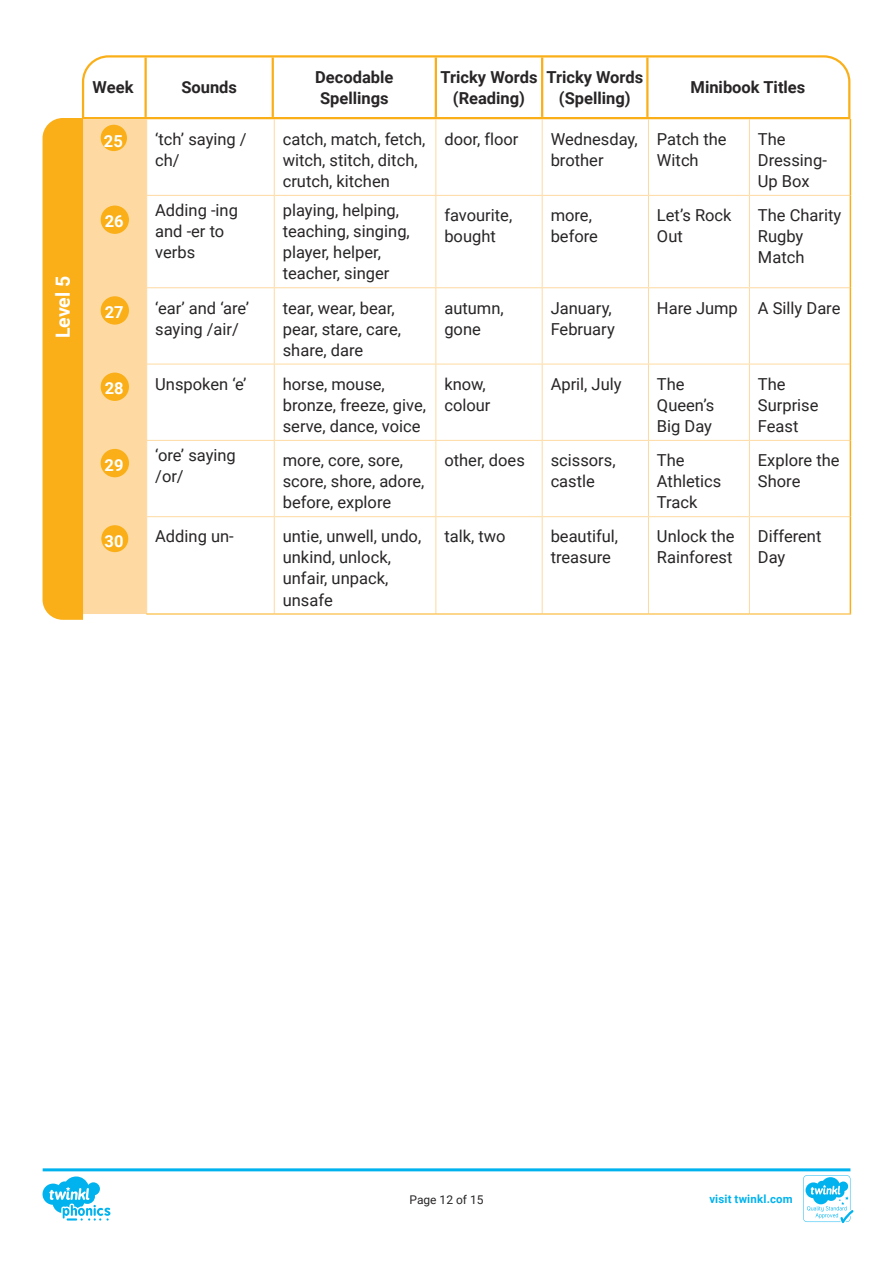
<style>
.page{position:relative;width:893px;height:1263px;background:#fff}
.page>*{position:absolute;margin:0;border:0;box-sizing:border-box;transform-origin:0 0}
.t1{font:700 19.5px "Roboto";letter-spacing:-.005em;color:#fff}
.Adult_Body_Copy{font:16.5px/21px "Roboto";color:#282526}
.t2{font:700 16.5px/21px "Roboto";color:#282526;text-align:center}
.Adult_Body_Copy-2{font:700 16.5px "Roboto";color:#fff}
.t3{font:12px "Roboto";color:#282526}
.t4{font:700 11.4px "Roboto";letter-spacing:.02em;color:#00b3ef}
</style>
<div class="page">
<svg style="left:43px;top:1168px;width:810px;height:55px"></svg>
<svg style="left:81px;top:55px;width:771px;height:65px"></svg>
<hr style="left:274px;top:119px;width:1px;height:76px;background:#fedaa2">
<hr style="left:435px;top:119px;width:1px;height:76px;background:#fedaa2">
<hr style="left:542px;top:119px;width:1px;height:76px;background:#fedaa2">
<hr style="left:648px;top:119px;width:1px;height:76px;background:#fedaa2">
<hr style="left:749px;top:119px;width:1px;height:76px;background:#fedaa2">
<hr style="left:274px;top:196px;width:1px;height:91px;background:#fedaa2">
<hr style="left:274px;top:288px;width:1px;height:76px;background:#fedaa2">
<hr style="left:435px;top:196px;width:1px;height:91px;background:#fedaa2">
<hr style="left:435px;top:288px;width:1px;height:76px;background:#fedaa2">
<hr style="left:542px;top:196px;width:1px;height:91px;background:#fedaa2">
<hr style="left:542px;top:288px;width:1px;height:76px;background:#fedaa2">
<hr style="left:648px;top:196px;width:1px;height:91px;background:#fedaa2">
<hr style="left:648px;top:288px;width:1px;height:76px;background:#fedaa2">
<hr style="left:749px;top:196px;width:1px;height:91px;background:#fedaa2">
<hr style="left:749px;top:288px;width:1px;height:76px;background:#fedaa2">
<hr style="left:274px;top:364px;width:1px;height:76px;background:#fedaa2">
<hr style="left:435px;top:364px;width:1px;height:76px;background:#fedaa2">
<hr style="left:542px;top:364px;width:1px;height:76px;background:#fedaa2">
<hr style="left:648px;top:364px;width:1px;height:76px;background:#fedaa2">
<hr style="left:749px;top:364px;width:1px;height:76px;background:#fedaa2">
<hr style="left:274px;top:441px;width:1px;height:75px;background:#fedaa2">
<hr style="left:435px;top:441px;width:1px;height:75px;background:#fedaa2">
<hr style="left:542px;top:441px;width:1px;height:75px;background:#fedaa2">
<hr style="left:648px;top:441px;width:1px;height:75px;background:#fedaa2">
<hr style="left:749px;top:441px;width:1px;height:75px;background:#fedaa2">
<hr style="left:274px;top:517px;width:1px;height:97px;background:#fedaa2">
<hr style="left:435px;top:517px;width:1px;height:97px;background:#fedaa2">
<hr style="left:542px;top:517px;width:1px;height:97px;background:#fedaa2">
<hr style="left:648px;top:517px;width:1px;height:97px;background:#fedaa2">
<hr style="left:749px;top:517px;width:1px;height:97px;background:#fedaa2">
<hr style="left:146px;top:195px;width:128px;height:1px;background:#fedaa2">
<hr style="left:146px;top:287px;width:128px;height:1px;background:#fedaa2">
<hr style="left:274px;top:195px;width:162px;height:1px;background:#fedaa2">
<hr style="left:274px;top:287px;width:162px;height:1px;background:#fedaa2">
<hr style="left:436px;top:195px;width:106px;height:1px;background:#fedaa2">
<hr style="left:436px;top:287px;width:106px;height:1px;background:#fedaa2">
<hr style="left:542px;top:195px;width:106px;height:1px;background:#fedaa2">
<hr style="left:542px;top:287px;width:106px;height:1px;background:#fedaa2">
<hr style="left:648px;top:195px;width:101px;height:1px;background:#fedaa2">
<hr style="left:648px;top:287px;width:101px;height:1px;background:#fedaa2">
<hr style="left:749px;top:195px;width:101px;height:1px;background:#fedaa2">
<hr style="left:749px;top:287px;width:101px;height:1px;background:#fedaa2">
<hr style="left:146px;top:364px;width:128px;height:1px;background:#fedaa2">
<hr style="left:274px;top:364px;width:162px;height:1px;background:#fedaa2">
<hr style="left:436px;top:364px;width:106px;height:1px;background:#fedaa2">
<hr style="left:542px;top:364px;width:106px;height:1px;background:#fedaa2">
<hr style="left:648px;top:364px;width:101px;height:1px;background:#fedaa2">
<hr style="left:749px;top:364px;width:101px;height:1px;background:#fedaa2">
<hr style="left:146px;top:440px;width:128px;height:1px;background:#fedaa2">
<hr style="left:274px;top:440px;width:162px;height:1px;background:#fedaa2">
<hr style="left:436px;top:440px;width:106px;height:1px;background:#fedaa2">
<hr style="left:542px;top:440px;width:106px;height:1px;background:#fedaa2">
<hr style="left:648px;top:440px;width:101px;height:1px;background:#fedaa2">
<hr style="left:749px;top:440px;width:101px;height:1px;background:#fedaa2">
<hr style="left:146px;top:516px;width:128px;height:1px;background:#fedaa2">
<hr style="left:274px;top:516px;width:162px;height:1px;background:#fedaa2">
<hr style="left:436px;top:516px;width:106px;height:1px;background:#fedaa2">
<hr style="left:542px;top:516px;width:106px;height:1px;background:#fedaa2">
<hr style="left:648px;top:516px;width:101px;height:1px;background:#fedaa2">
<hr style="left:749px;top:516px;width:101px;height:1px;background:#fedaa2">
<hr style="left:850px;top:119px;width:1px;height:76px;background:#faaf18">
<hr style="left:850px;top:195px;width:1px;height:93px;background:#faaf18">
<hr style="left:850px;top:288px;width:1px;height:76px;background:#faaf18">
<hr style="left:850px;top:364px;width:1px;height:76px;background:#faaf18">
<hr style="left:850px;top:440px;width:1px;height:77px;background:#faaf18">
<hr style="left:850px;top:517px;width:1px;height:97px;background:#faaf18">
<hr style="left:146px;top:614px;width:128px;height:1px;background:#faaf18">
<hr style="left:274px;top:614px;width:162px;height:1px;background:#faaf18">
<hr style="left:436px;top:614px;width:106px;height:1px;background:#faaf18">
<hr style="left:542px;top:614px;width:106px;height:1px;background:#faaf18">
<hr style="left:648px;top:614px;width:101px;height:1px;background:#faaf18">
<hr style="left:749px;top:614px;width:102px;height:1px;background:#faaf18">
<svg style="left:42px;top:117px;width:105px;height:503px;background:#fcc764"></svg>
<div style="left:101px;top:125px;width:26px;height:26px;background:#faaf18;border-radius:50%"></div>
<div style="left:101px;top:206px;width:28px;height:28px;background:#faaf18;border-radius:50%"></div>
<p class="t1" style="left:49px;top:338px;width:64px;rotate:-90deg">Level 5</p>
<p class="t2" style="left:93px;top:76px;width:42px">Week</p>
<p class="t2" style="left:181px;top:76px;width:57px">Sounds</p>
<p class="t2" style="left:315px;top:66px;width:80px;text-align:left">Decodable<br>Spellings</p>
<p class="t2" style="left:440px;top:66px;width:99px">Tricky Words (Reading)</p>
<p class="t2" style="left:546px;top:66px;width:98px">Tricky Words (Spelling)</p>
<p class="t2" style="left:691px;top:76px;width:116px">Minibook Titles</p>
<p class="Adult_Body_Copy" style="left:155px;top:128px;width:93px">‘tch’ saying / ch/</p>
<p class="Adult_Body_Copy" style="left:283px;top:128px;width:144px">catch, match, fetch, witch, stitch, ditch, crutch, kitchen</p>
<p class="Adult_Body_Copy" style="left:444px;top:128px;width:76px">door, floor</p>
<p class="Adult_Body_Copy" style="left:551px;top:128px;width:89px">Wednesday, brother</p>
<p class="Adult_Body_Copy" style="left:657px;top:128px;width:71px">Patch the<br>Witch</p>
<p class="Adult_Body_Copy" style="left:758px;top:128px;width:70px">The<br>Dressing-<br>Up Box</p>
<p class="Adult_Body_Copy" style="left:155px;top:199px;width:84px">Adding -ing and -er to verbs</p>
<p class="Adult_Body_Copy" style="left:283px;top:199px;width:129px">playing, helping, teaching, singing, player, helper, teacher, singer</p>
<p class="Adult_Body_Copy" style="left:444px;top:204px;width:69px">favourite, bought</p>
<p class="Adult_Body_Copy" style="left:551px;top:204px;width:49px">more, before</p>
<p class="Adult_Body_Copy" style="left:657px;top:204px;width:76px">Let’s Rock<br>Out</p>
<p class="Adult_Body_Copy" style="left:758px;top:204px;width:85px">The Charity<br>Rugby<br>Match</p>
<p class="Adult_Body_Copy-2" style="left:105px;top:301px;width:20px">27</p>
<p class="Adult_Body_Copy" style="left:155px;top:297px;width:95px">‘ear’ and ‘are’ saying /air/</p>
<p class="Adult_Body_Copy" style="left:283px;top:297px;width:120px">tear, wear, bear, pear, stare, care, share, dare</p>
<p class="Adult_Body_Copy" style="left:444px;top:297px;width:61px">autumn, gone</p>
<p class="Adult_Body_Copy" style="left:551px;top:297px;width:66px">January,<br>February</p>
<p class="Adult_Body_Copy" style="left:657px;top:297px;width:82px">Hare Jump</p>
<p class="Adult_Body_Copy" style="left:758px;top:297px;width:84px">A Silly Dare</p>
<p class="Adult_Body_Copy-2" style="left:105px;top:377px;width:20px">28</p>
<p class="Adult_Body_Copy" style="left:155px;top:373px;width:93px">Unspoken ‘e’</p>
<p class="Adult_Body_Copy" style="left:283px;top:373px;width:145px">horse, mouse, bronze, freeze, give, serve, dance, voice</p>
<p class="Adult_Body_Copy" style="left:444px;top:373px;width:48px">know, colour</p>
<p class="Adult_Body_Copy" style="left:551px;top:373px;width:72px">April, July</p>
<p class="Adult_Body_Copy" style="left:657px;top:373px;width:59px">The<br>Queen’s<br>Big Day</p>
<p class="Adult_Body_Copy" style="left:758px;top:373px;width:62px">The<br>Surprise<br>Feast</p>
<p class="Adult_Body_Copy-2" style="left:105px;top:453px;width:20px">29</p>
<p class="Adult_Body_Copy" style="left:155px;top:444px;width:82px">‘ore’ saying /or/</p>
<p class="Adult_Body_Copy" style="left:283px;top:449px;width:143px">more, core, sore, score, shore, adore, before, explore</p>
<p class="Adult_Body_Copy" style="left:444px;top:449px;width:82px">other, does</p>
<p class="Adult_Body_Copy" style="left:551px;top:449px;width:66px">scissors, castle</p>
<p class="Adult_Body_Copy" style="left:657px;top:449px;width:66px">The<br>Athletics<br>Track</p>
<p class="Adult_Body_Copy" style="left:758px;top:449px;width:83px">Explore the<br>Shore</p>
<p class="Adult_Body_Copy-2" style="left:105px;top:529px;width:20px">30</p>
<p class="Adult_Body_Copy" style="left:155px;top:525px;width:80px">Adding un-</p>
<p class="Adult_Body_Copy" style="left:283px;top:525px;width:140px">untie, unwell, undo, unkind, unlock, unfair, unpack, unsafe</p>
<p class="Adult_Body_Copy" style="left:444px;top:525px;width:63px">talk, two</p>
<p class="Adult_Body_Copy" style="left:551px;top:525px;width:69px">beautiful, treasure</p>
<p class="Adult_Body_Copy" style="left:657px;top:525px;width:79px">Unlock the<br>Rainforest</p>
<p class="Adult_Body_Copy" style="left:758px;top:525px;width:65px">Different<br>Day</p>
<p class="Adult_Body_Copy-2" style="left:104px;top:129px;width:20px">25</p>
<p class="Adult_Body_Copy-2" style="left:105px;top:210px;width:20px">26</p>
<p class="t3" style="left:409px;top:1191px;width:76px">Page 12 of 15</p>
<p class="t4" style="left:709px;top:1191px;width:85px">visit twinkl.com</p>
</div>
